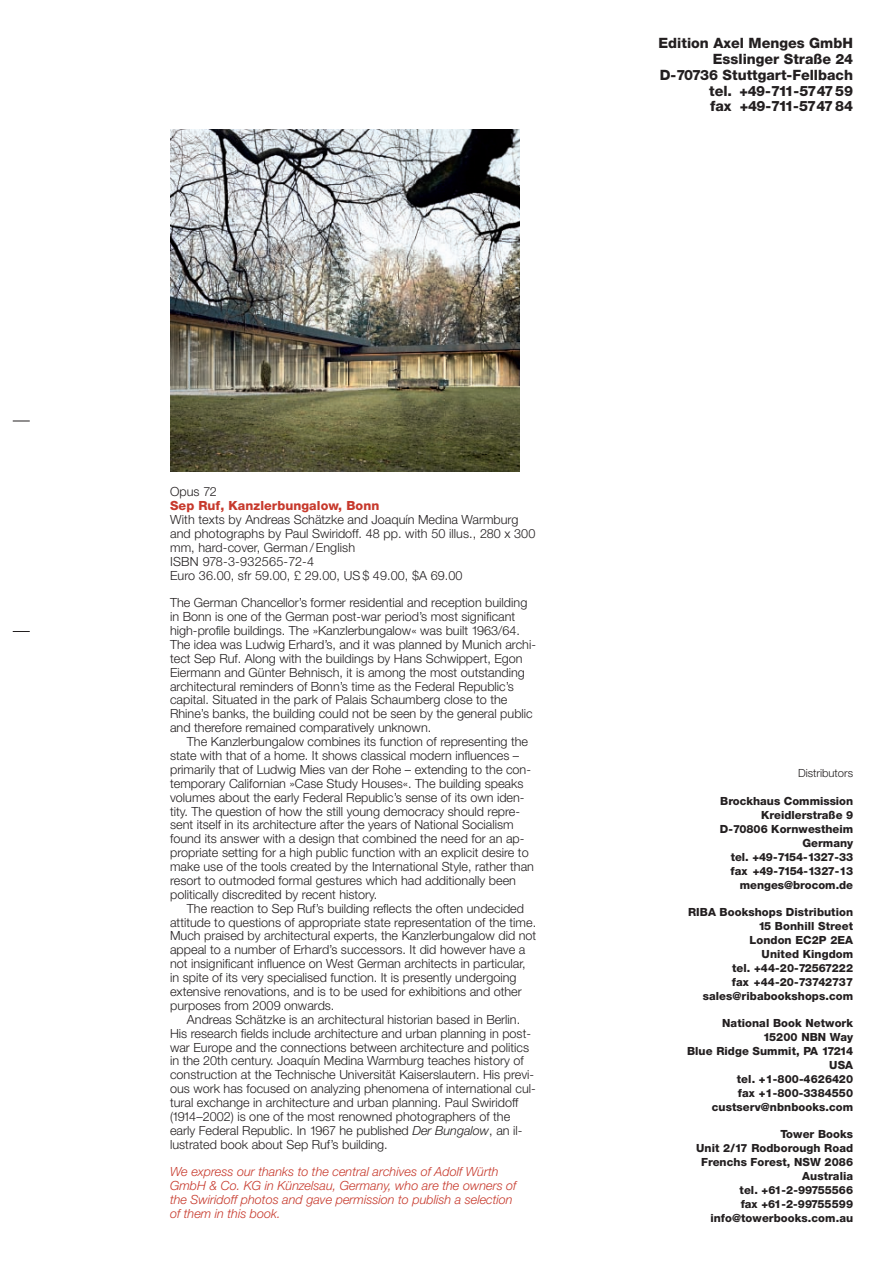
<style>
.page{position:relative;width:893px;height:1263px;background:#fff}
.page>*{position:absolute;margin:0;border:0;box-sizing:border-box;transform-origin:0 0}
.t1{font:800 14.25px/15.8px "Helvetica Neue";color:#231f20;text-align:right}
.t2{font:300 12.6px/14px "Helvetica Neue";color:#231f20}
.t3{font:italic 300 12.6px/14px "Helvetica Neue";color:#c7392c}
.t4{font:800 12.6px "Helvetica Neue";letter-spacing:.005em;color:#c7392c}
.t5{font:800 11.25px/14px "Helvetica Neue";letter-spacing:.005em;color:#231f20;text-align:right}
.t6{font:300 11.25px "Helvetica Neue";color:#231f20}
.s1{font-style:italic}
</style>
<div class="page">
<svg style="left:13px;top:421px;width:17px;height:1px"></svg>
<svg style="left:13px;top:631px;width:17px;height:1px"></svg>
<img style="left:171px;top:129px;width:349px;height:343px">
<p class="t1" style="left:658px;top:37px;width:196px">Edition Axel Menges GmbH<br>Esslinger Straße 24<br>D-70736 Stuttgart-Fellbach tel. +49-711-574759<br>fax +49-711-574784</p>
<p class="t2" style="left:170px;top:486px;width:48px">Opus 72</p>
<p class="t4" style="left:170px;top:501px;width:211px">Sep Ruf, Kanzlerbungalow, Bonn</p>
<p class="t2" style="left:170px;top:514px;width:367px">With texts by Andreas Schätzke and Joaquín Medina Warmburg and photographs by Paul Swiridoff. 48 pp. with 50 illus., 280 x 300 mm, hard-cover, German / English<br>ISBN 978-3-932565-72-4<br>Euro 36.00, sfr 59.00, £ 29.00, US $ 49.00, $A 69.00</p>
<p class="t2" style="left:170px;top:597px;width:367px">The German Chancellor’s former residential and reception building in Bonn is one of the German post-war period’s most significant high-profile buildings. The »Kanzlerbungalow« was built 1963/64.<br>The idea was Ludwig Erhard’s, and it was planned by Munich archi&shy;tect Sep Ruf. Along with the buildings by Hans Schwippert, Egon Eiermann and Günter Behnisch, it is among the most outstanding architectural reminders of Bonn’s time as the Federal Republic’s capital. Situated in the park of Palais Schaumberg close to the Rhine’s banks, the building could not be seen by the general public and therefore remained comparatively unknown.</p>
<p class="t2" style="left:170px;top:736px;width:365px;text-indent:17px">The Kanzlerbungalow combines its function of representing the state with that of a home. It shows classical modern influences – primarily that of Ludwig Mies van der Rohe – extending to the con&shy;temporary Californian »Case Study Houses«. The building speaks volumes about the early Federal Republic’s sense of its own iden&shy;tity. The question of how the still young democracy should repre&shy;sent itself in its architecture after the years of National Socialism found its answer with a design that combined the need for an ap&shy;propriate setting for a high public function with an explicit desire to make use of the tools created by the International Style, rather than resort to outmoded formal gestures which had additionally been politically discredited by recent history.</p>
<p class="t2" style="left:170px;top:902px;width:368px;text-indent:17px">The reaction to Sep Ruf’s building reflects the often undecided attitude to questions of appropriate state representation of the time.<br>Much praised by architectural experts, the Kanzlerbungalow did not appeal to a number of Erhard’s successors. It did however have a not insignificant influence on West German architects in particular, in spite of its very specialised function. It is presently undergoing extensive renovations, and is to be used for exhibitions and other purposes from 2009 onwards.</p>
<p class="t2" style="left:170px;top:1013px;width:367px;text-indent:17px">Andreas Schätzke is an architectural historian based in Berlin.<br>His research fields include architecture and urban planning in post&shy;war Europe and the connections between architecture and politics in the 20th century. Joaquín Medina Warmburg teaches history of construction at the Technische Universität Kaiserslautern. His previ&shy;ous work has focused on analyzing phenomena of international cul&shy;tural exchange in architecture and urban planning. Paul Swiridoff (1914–2002) is one of the most renowned photographers of the early Federal Republic. In 1967 he published <span class="s1">Der Bungalow</span>, an il&shy;lustrated book about Sep Ruf’s building.</p>
<p class="t3" style="left:170px;top:1166px;width:348px">We express our thanks to the central archives of Adolf Würth GmbH &amp; Co. KG in Künzelsau, Germany, who are the owners of the Swiridoff photos and gave permission to publish a selection of them in this book.</p>
<p class="t6" style="left:798px;top:769px;width:57px">Distributors</p>
<p class="t5" style="left:720px;top:795px;width:135px">Brockhaus Commission<br>Kreidlerstraße 9<br>D-70806 Kornwestheim<br>Germany<br>tel. +49-7154-1327-33 fax +49-7154-1327-13 menges@brocom.de</p>
<p class="t5" style="left:688px;top:906px;width:167px">RIBA Bookshops Distribution<br>15 Bonhill Street<br>London EC2P 2EA<br>United Kingdom<br>tel. +44-20-72567222<br>fax +44-20-73742737 sales@ribabookshops.com</p>
<p class="t5" style="left:687px;top:1017px;width:168px">National Book Network<br>15200 NBN Way<br>Blue Ridge Summit, PA 17214<br>USA<br>tel. +1-800-4626420<br>fax +1-800-3384550 custserv@nbnbooks.com</p>
<p class="t5" style="left:696px;top:1128px;width:159px">Tower Books<br>Unit 2/17 Rodborough Road<br>Frenchs Forest, NSW 2086<br>Australia<br>tel. +61-2-99755566<br>fax +61-2-99755599 info@towerbooks.com.au</p>
</div>
